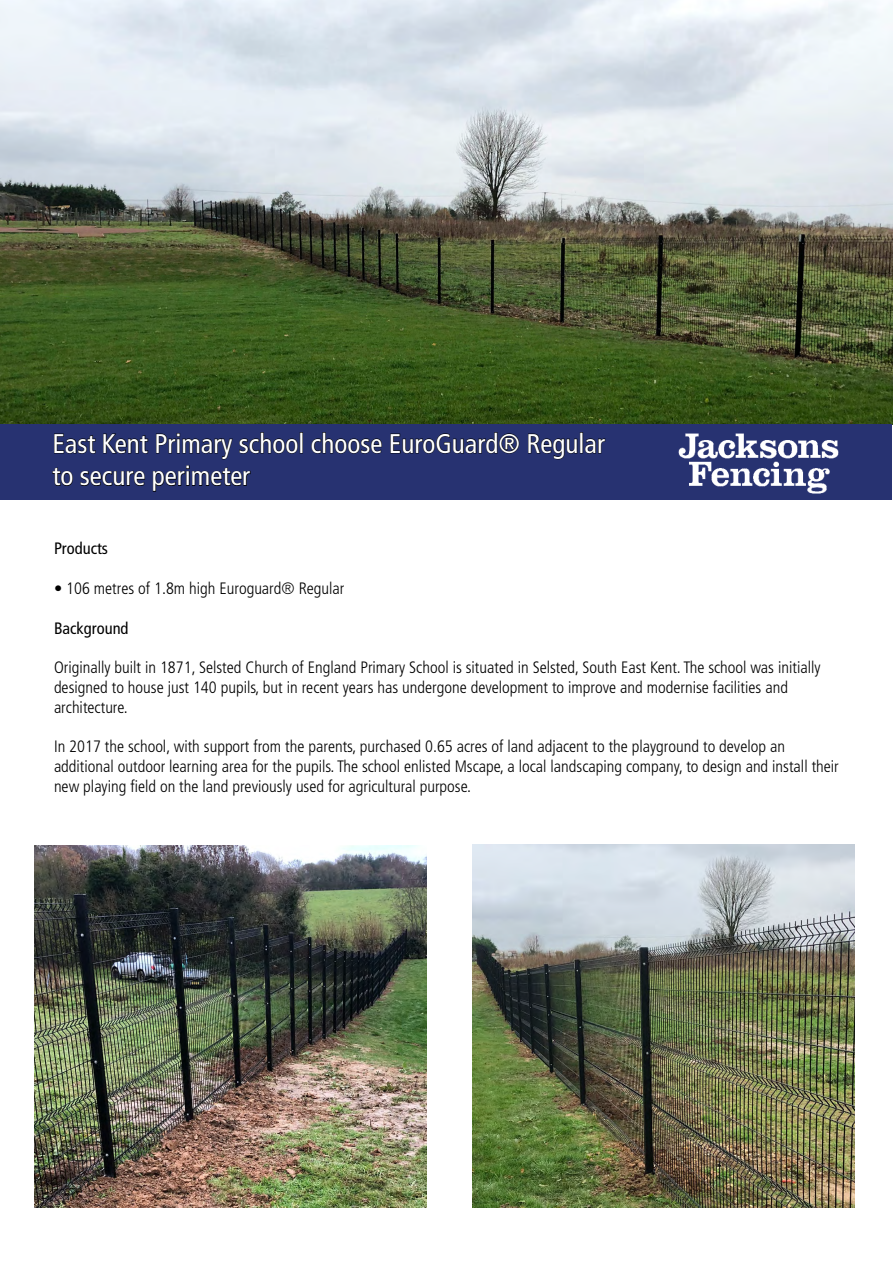
<style>
.page{position:relative;width:893px;height:1263px;background:#fff}
.page>*{position:absolute;margin:0;border:0;box-sizing:border-box;transform-origin:0 0}
.t1{font:condensed 27px/32.4px "Frutiger LT Std";color:#fff}
.t2{font:300 condensed 16.5px/19.8px "Frutiger LT Std";color:#000}
.t3{font:condensed 16.5px "Frutiger LT Std";color:#000}
</style>
<div class="page">
<img style="left:0;top:0;width:893px;height:424px">
<div style="left:1px;top:425px;width:891px;height:75px;background:#273271"></div>
<div style="left:300px;top:432px;width:3px;height:21px;border:1px solid #000"></div>
<svg style="left:311px;top:432px;width:71px;height:22px"></svg>
<svg style="left:390px;top:419px;width:129px;height:35px"></svg>
<svg style="left:528px;top:419px;width:44px;height:41px"></svg>
<svg style="left:52px;top:432px;width:246px;height:60px"></svg>
<img style="left:572px;top:414px;width:321px;height:80px">
<img style="left:34px;top:845px;width:392px;height:362px">
<img style="left:472px;top:844px;width:383px;height:363px">
<h1 class="t1" style="left:52px;top:427px;width:554px">East Kent Primary school choose EuroGuard® Regular to secure perimeter</h1>
<p class="t3" style="left:54px;top:539px;width:56px">Products</p>
<p class="t2" style="left:54px;top:579px;width:292px">• 106 metres of 1.8m high Euroguard® Regular</p>
<p class="t3" style="left:54px;top:618px;width:76px">Background</p>
<p class="t2" style="left:54px;top:658px;width:768px">Originally built in 1871, Selsted Church of England Primary School is situated in Selsted, South East Kent. The school was initially designed to house just 140 pupils, but in recent years has undergone development to improve and modernise facilities and architecture.</p>
<p class="t2" style="left:54px;top:737px;width:786px">In 2017 the school, with support from the parents, purchased 0.65 acres of land adjacent to the playground to develop an additional outdoor learning area for the pupils. The school enlisted Mscape, a local landscaping company, to design and install their new playing field on the land previously used for agricultural purpose.</p>
</div>
